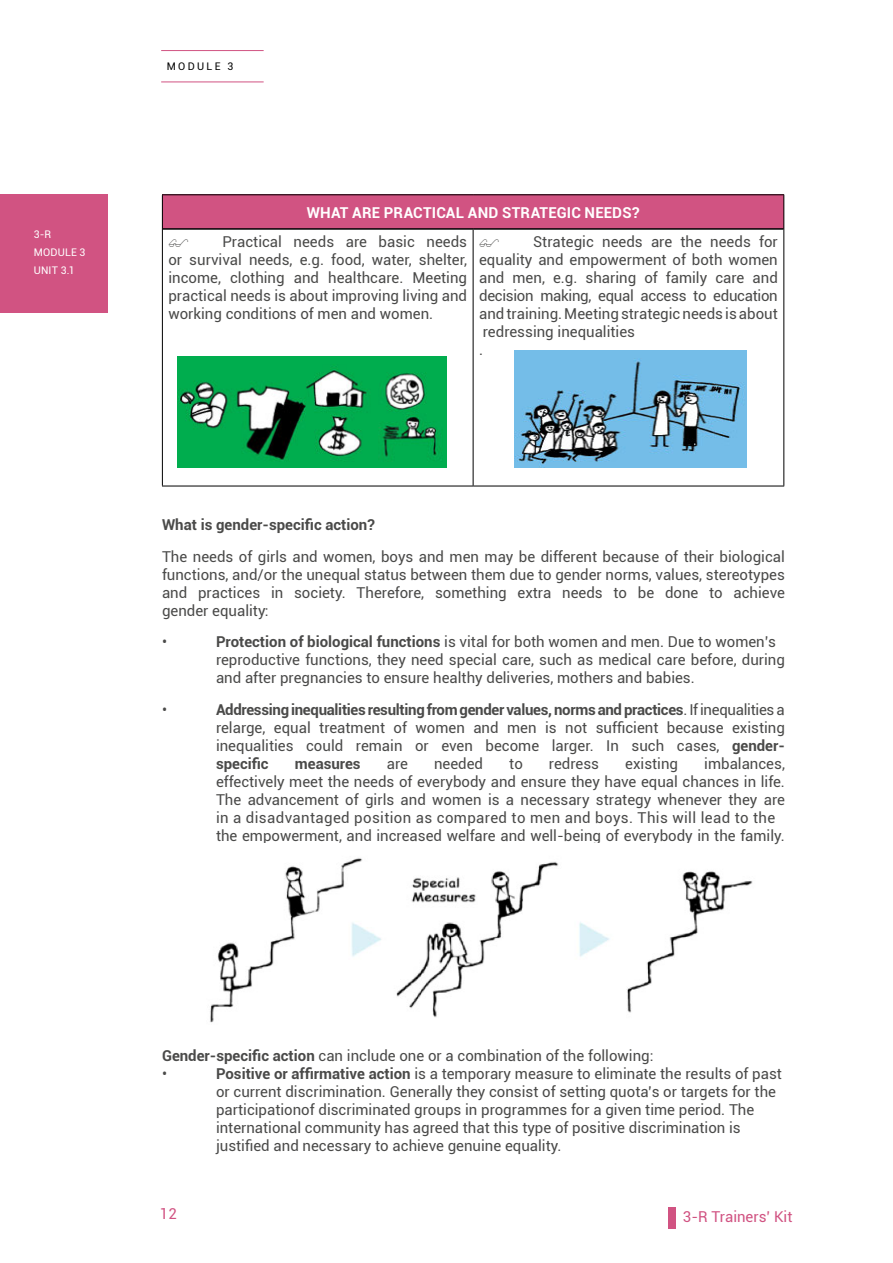
<style>
.page{position:relative;width:893px;height:1263px;background:#fff}
.page>*{position:absolute;margin:0;border:0;box-sizing:border-box;transform-origin:0 0}
.t1{font:15px/18px "Roboto";color:#4a4a49}
.t2{font:700 15px "Roboto";color:#4a4a49}
.t3{font:700 15px "Roboto";letter-spacing:.01em;color:#fff}
.t4{font:15px "Roboto";color:#d15382}
.t5{font:10.5px/18px "Roboto";letter-spacing:.02em;color:#fff}
.t6{font:10.5px "Roboto";letter-spacing:.22em;color:#000}
.s1{font-weight:700}
</style>
<div class="page">
<div style="left:669px;top:1207px;width:7px;height:21px;background:#d15382"></div>
<div style="left:0;top:194px;width:108px;height:118px;background:#d15382"></div>
<hr style="left:161px;top:50px;width:103px;height:1px;background:#d15382">
<hr style="left:161px;top:82px;width:103px;height:1px;background:#d15382">
<div style="left:162px;top:195px;width:622px;height:34px;background:#d15382"></div>
<hr style="left:163px;top:228px;width:310px;height:2px;background:#000">
<hr style="left:473px;top:228px;width:310px;height:2px;background:#000">
<hr style="left:162px;top:194px;width:311px;height:1px;background:#000">
<hr style="left:162px;top:195px;width:1px;height:34px;background:#000">
<hr style="left:473px;top:194px;width:311px;height:1px;background:#000">
<hr style="left:783px;top:195px;width:1px;height:34px;background:#000">
<hr style="left:162px;top:229px;width:1px;height:257px;background:#000">
<hr style="left:783px;top:229px;width:1px;height:257px;background:#000">
<hr style="left:162px;top:486px;width:311px;height:1px;background:#000">
<hr style="left:473px;top:486px;width:311px;height:1px;background:#000">
<hr style="left:473px;top:230px;width:1px;height:256px;background:#000">
<img style="left:177px;top:356px;width:269px;height:111px">
<img style="left:514px;top:350px;width:232px;height:117px">
<img style="left:210px;top:858px;width:543px;height:165px">
<p class="t5" style="left:34px;top:225px;width:53px">3-R<br>MODULE 3<br>UNIT 3.1</p>
<p class="t6" style="left:167px;top:59px;width:68px">MODULE 3</p>
<p class="t3" style="left:307px;top:202px;width:334px">WHAT ARE PRACTICAL AND STRATEGIC NEEDS?</p>
<p class="t1" style="left:168px;top:232px;width:300px;text-align:justify;text-indent:54px">Practical needs are basic needs or survival needs, e.g. food, water, shelter, income, clothing and healthcare. Meeting practical needs is about improving living and working conditions of men and women.</p>
<p class="t1" style="left:479px;top:232px;width:300px;text-indent:54px">Strategic needs are the needs for equality and empowerment of both women and men, e.g. sharing of family care and decision making, equal access to education and training. Meeting strategic needs is about redressing inequalities<br>.</p>
<p class="t2" style="left:162px;top:514px;width:214px">What is gender-specific action?</p>
<p class="t1" style="left:162px;top:547px;width:624px;text-align:justify">The needs of girls and women, boys and men may be different because of their biological functions, and/or the unequal status between them due to gender norms, values, stereotypes and practices in society. Therefore, something extra needs to be done to achieve gender equality:</p>
<p class="t1" style="left:162px;top:632px;width:7px">•</p>
<p class="t1" style="left:216px;top:632px;width:570px"><span class="s1">Protection of biological functions</span> is vital for both women and men. Due to women’s reproductive functions, they need special care, such as medical care before, during and after pregnancies to ensure healthy deliveries, mothers and babies.</p>
<p class="t1" style="left:162px;top:700px;width:7px">•</p>
<p class="t1" style="left:216px;top:700px;width:570px;text-align:justify"><span class="s1">Addressing inequalities resulting from gender values, norms and practices</span>. If inequalities a relarge, equal treatment of women and men is not sufficient because existing inequalities could remain or even become larger. In such cases, <span class="s1">gender&shy;specific</span></p>
<p class="t1" style="left:216px;top:754px;width:570px;text-indent:488px">imbalances, effectively meet the needs of everybody and ensure they have equal chances in life.<br>The advancement of girls and women is a necessary strategy whenever they are in a disadvantaged position as compared to men and boys. This will lead to the the empowerment, and increased welfare and well-being of everybody in the family.</p>
<p class="t2" style="left:295px;top:753px;width:67px">measures</p>
<p class="t1" style="left:387px;top:754px;width:23px">are</p>
<p class="t1" style="left:434px;top:754px;width:51px">needed</p>
<p class="t1" style="left:509px;top:754px;width:15px">to</p>
<p class="t1" style="left:549px;top:754px;width:52px">redress</p>
<p class="t1" style="left:625px;top:754px;width:54px">existing</p>
<p class="t1" style="left:162px;top:1046px;width:493px"><span class="s1">Gender-specific action</span> can include one or a combination of the following: •</p>
<p class="t1" style="left:216px;top:1064px;width:567px"><span class="s1">Positive or affirmative action</span> is a temporary measure to eliminate the results of past or current discrimination. Generally they consist of setting quota’s or targets for the participationof discriminated groups in programmes for a given time period. The international community has agreed that this type of positive discrimination is justified and necessary to achieve genuine equality.</p>
<p class="t4" style="left:160px;top:1203px;width:18px">12</p>
<p class="t4" style="left:683px;top:1206px;width:111px">3-R Trainers’ Kit</p>
</div>
